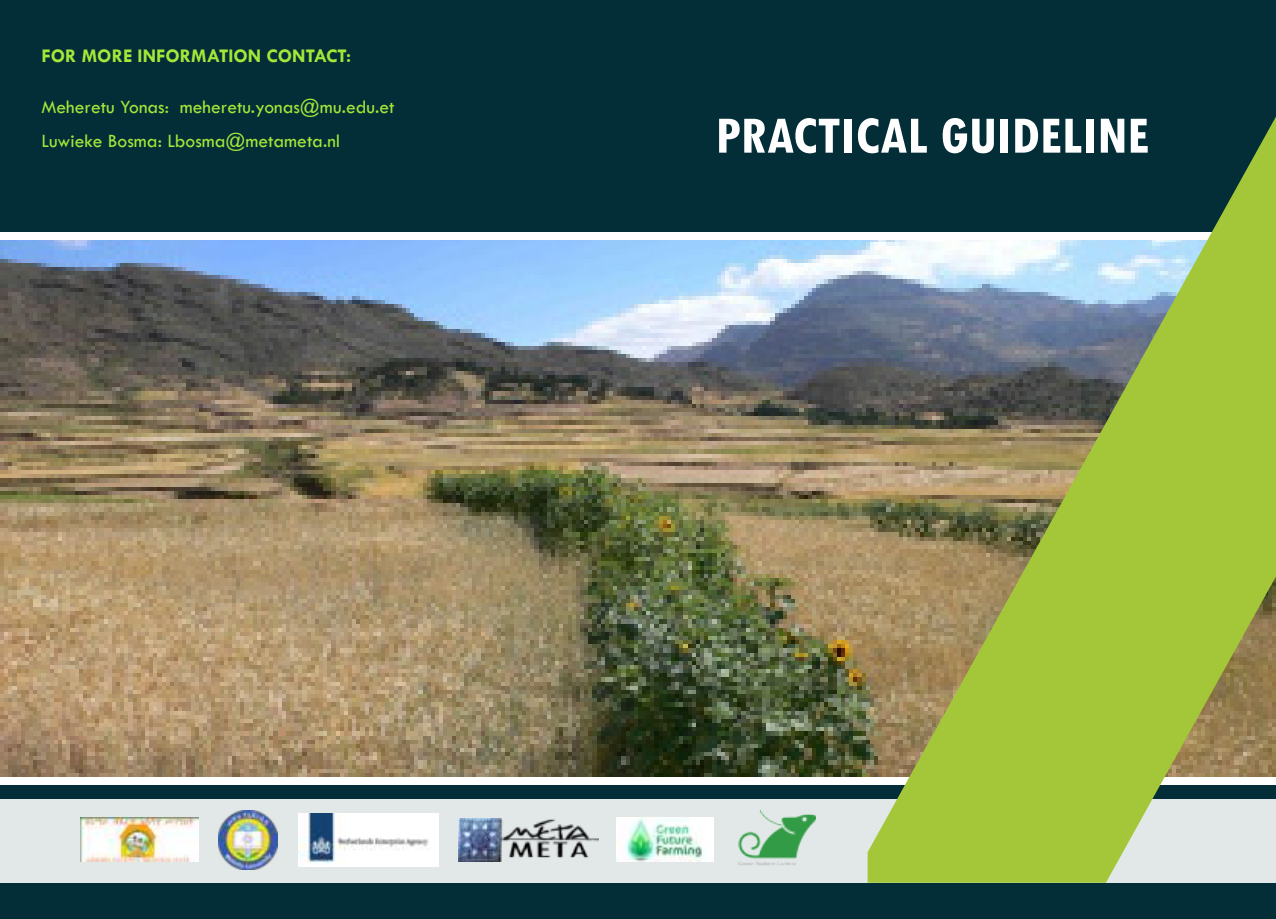
<style>
.page{position:relative;width:1276px;height:919px;background:#fff}
.page>*{position:absolute;margin:0;border:0;box-sizing:border-box;transform-origin:0 0}
.t1{font:700 condensed 55.5px "Tw Cen";color:#fff}
.t2{font:19.5px/34.5px "Tw Cen";color:#a3e738}
.t3{font:700 19.5px "Tw Cen";color:#a3e738}
</style>
<div class="page">
<img style="left:0;top:240px;width:867px;height:536px">
<div style="left:0;top:785px;width:1275px;height:133px;background:#032e38"></div>
<div style="left:0;top:798px;width:1275px;height:84px;background:#e2e7e8"></div>
<div style="left:0;top:0;width:1276px;height:231px;background:#032e38"></div>
<svg style="left:867px;top:117px;width:409px;height:765px"></svg>
<img style="left:459px;top:818px;width:139px;height:43px">
<img style="left:298px;top:813px;width:140px;height:53px">
<img style="left:739px;top:810px;width:77px;height:55px">
<img style="left:80px;top:817px;width:119px;height:44px">
<img style="left:219px;top:810px;width:59px;height:59px">
<img style="left:616px;top:817px;width:97px;height:44px">
<p class="t3" style="left:42px;top:47px;width:311px">FOR MORE INFORMATION CONTACT:</p>
<p class="t2" style="left:42px;top:90px;width:354px">Meheretu Yonas: meheretu.yonas@mu.edu.et<br>Luwieke Bosma: Lbosma@metameta.nl</p>
<h1 class="t1" style="left:715px;top:111px;width:435px">PRACTICAL GUIDELINE</h1>
</div>
